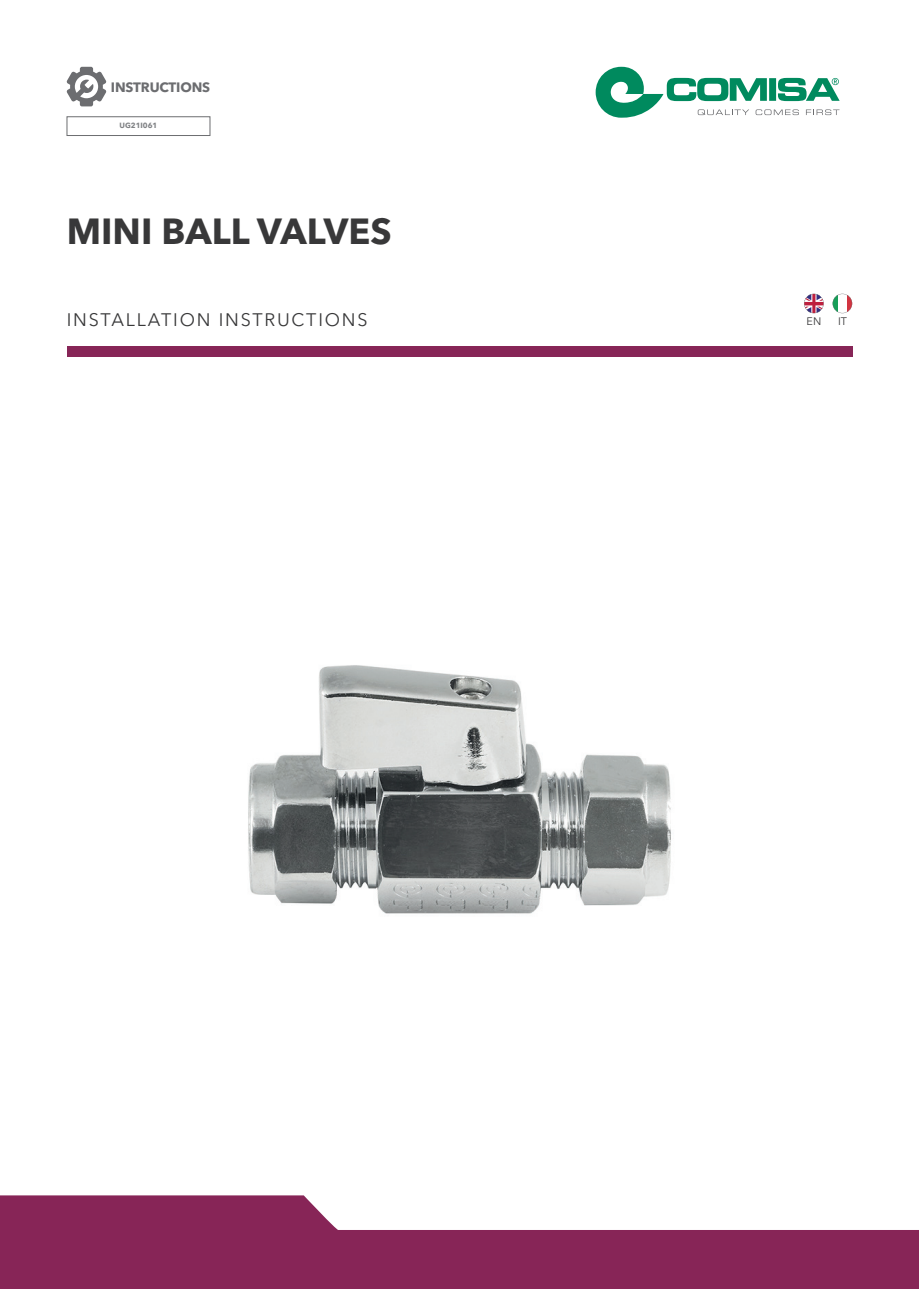
<style>
.page{position:relative;width:919px;height:1289px;background:#fff}
.page>*{position:absolute;margin:0;border:0;box-sizing:border-box;transform-origin:0 0}
.t1{font:700 36px "Avenir Next LT Pro";color:#383839}
.t2{font:18px "Avenir Next LT Pro";letter-spacing:.1em;color:#383839}
.Sottotitolo_verde{font:700 13.5px "Avenir Next LT Pro";letter-spacing:-.015em;color:#6c6d70}
.Helvetica_DF_c__9{font:10.8px "Avenir Next LT Pro";color:#383839}
.t3{font:700 7.5px "Avenir Next LT Pro";color:#808285}
</style>
<div class="page">
<svg style="left:804px;top:294px;width:19px;height:19px"></svg>
<svg style="left:832px;top:294px;width:20px;height:19px"></svg>
<div style="left:67px;top:346px;width:785px;height:11px;background:#872557"></div>
<svg style="left:595px;top:67px;width:244px;height:51px"></svg>
<svg style="left:67px;top:67px;width:39px;height:39px"></svg>
<div style="left:67px;top:117px;width:143px;height:19px;border:1px solid #6c6d70"></div>
<img style="left:248px;top:665px;width:423px;height:249px">
<svg style="left:0;top:1195px;width:918px;height:93px;fill:#872557"></svg>
<p class="Sottotitolo_verde" style="left:111px;top:79px;width:101px">INSTRUCTIONS</p>
<p class="t3" style="left:119px;top:121px;width:39px">UG21I061</p>
<p class="t1" style="left:67px;top:209px;width:326px">MINI BALL VALVES</p>
<p class="t2" style="left:67px;top:309px;width:302px">INSTALLATION INSTRUCTIONS</p>
<p class="Helvetica_DF_c__9" style="left:806px;top:314px;width:16px">EN</p>
<p class="Helvetica_DF_c__9" style="left:837px;top:314px;width:11px">IT</p>
</div>
